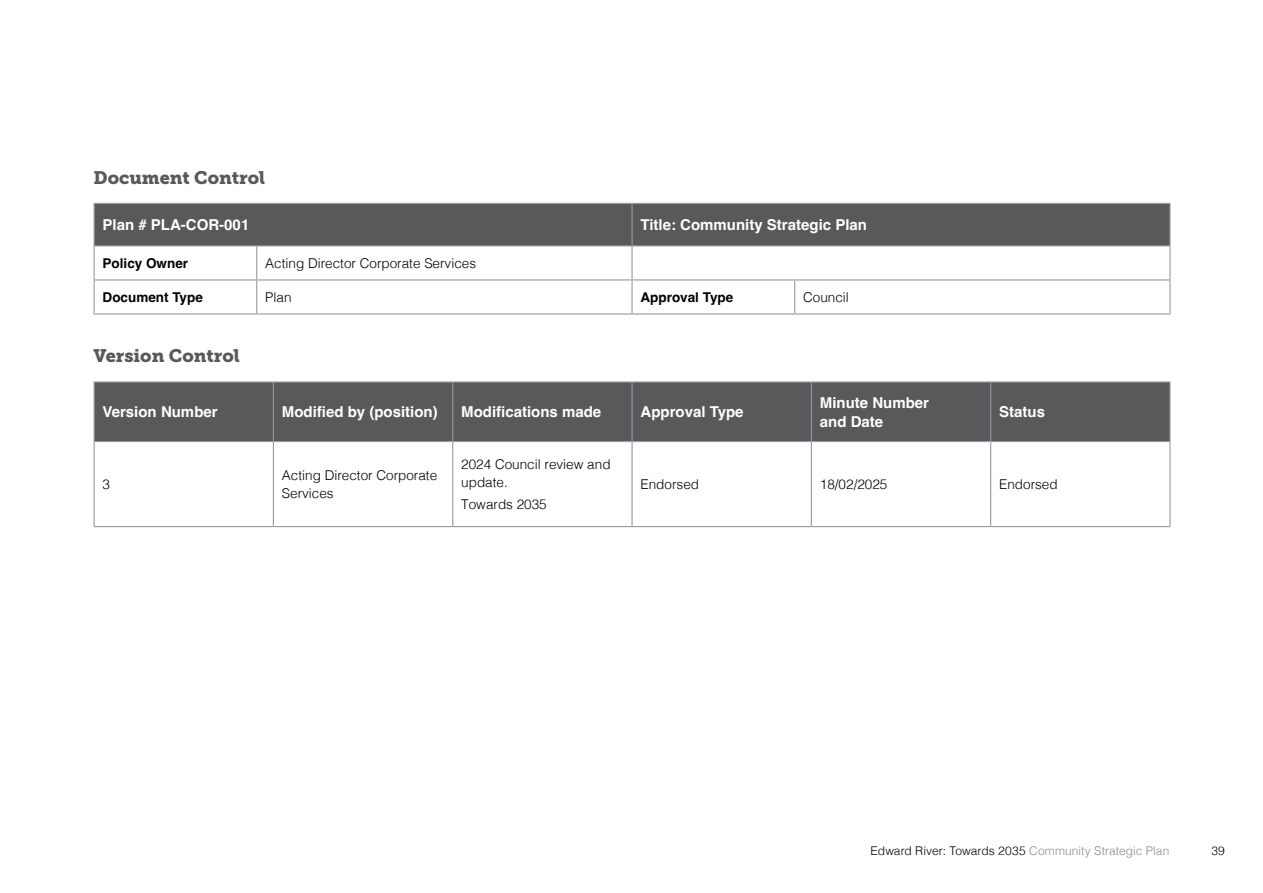
<style>
.page{position:relative;width:1263px;height:893px;background:#fff}
.page>*{position:absolute;margin:0;border:0;box-sizing:border-box;transform-origin:0 0}
.t1{font:18px "Museo Slab 900";color:#58595b}
.t2{font:700 15px/19.2px "Helvetica";color:#fff}
.t3{font:300 13.5px/18px "Helvetica";color:#000}
.t4{font:700 13.5px "Helvetica";color:#000}
.t5{font:300 12px "Helvetica";letter-spacing:.005em;color:#000}
.s1{color:#888a8d}
</style>
<div class="page">
<div style="left:95px;top:204px;width:1074px;height:41px;background:#58595b"></div>
<hr style="left:256px;top:246px;width:1px;height:33px;background:#97999c">
<hr style="left:632px;top:245px;width:163px;height:1px;background:#97999c">
<hr style="left:631px;top:246px;width:2px;height:33px;background:#97999c">
<hr style="left:795px;top:245px;width:375px;height:1px;background:#97999c">
<hr style="left:1169px;top:246px;width:1px;height:33px;background:#97999c">
<hr style="left:256px;top:280px;width:1px;height:33px;background:#97999c">
<hr style="left:632px;top:279px;width:163px;height:1px;background:#97999c">
<hr style="left:631px;top:280px;width:2px;height:33px;background:#97999c">
<hr style="left:795px;top:279px;width:375px;height:1px;background:#97999c">
<hr style="left:794px;top:280px;width:1px;height:33px;background:#97999c">
<hr style="left:1169px;top:280px;width:1px;height:33px;background:#97999c">
<hr style="left:632px;top:313px;width:163px;height:2px;background:#97999c">
<hr style="left:795px;top:313px;width:375px;height:2px;background:#97999c">
<hr style="left:94px;top:203px;width:163px;height:1px;background:#97999c">
<hr style="left:94px;top:204px;width:1px;height:41px;background:#97999c">
<hr style="left:257px;top:203px;width:375px;height:1px;background:#97999c">
<hr style="left:632px;top:203px;width:163px;height:1px;background:#97999c">
<hr style="left:631px;top:204px;width:2px;height:41px;background:#97999c">
<hr style="left:795px;top:203px;width:375px;height:1px;background:#97999c">
<hr style="left:1169px;top:204px;width:1px;height:41px;background:#97999c">
<hr style="left:94px;top:245px;width:163px;height:1px;background:#97999c">
<hr style="left:94px;top:246px;width:1px;height:33px;background:#97999c">
<hr style="left:257px;top:245px;width:375px;height:1px;background:#97999c">
<hr style="left:94px;top:279px;width:163px;height:1px;background:#97999c">
<hr style="left:94px;top:280px;width:1px;height:33px;background:#97999c">
<hr style="left:257px;top:279px;width:375px;height:1px;background:#97999c">
<hr style="left:94px;top:313px;width:163px;height:2px;background:#97999c">
<hr style="left:257px;top:313px;width:375px;height:2px;background:#97999c">
<div style="left:95px;top:383px;width:1074px;height:58px;background:#58595b"></div>
<hr style="left:273px;top:383px;width:1px;height:58px;background:#97999c">
<hr style="left:452px;top:383px;width:1px;height:58px;background:#97999c">
<hr style="left:632px;top:381px;width:179px;height:2px;background:#97999c">
<hr style="left:631px;top:383px;width:2px;height:58px;background:#97999c">
<hr style="left:811px;top:381px;width:180px;height:2px;background:#97999c">
<hr style="left:811px;top:383px;width:1px;height:58px;background:#97999c">
<hr style="left:991px;top:381px;width:179px;height:2px;background:#97999c">
<hr style="left:990px;top:383px;width:1px;height:58px;background:#97999c">
<hr style="left:1169px;top:383px;width:1px;height:58px;background:#97999c">
<hr style="left:273px;top:442px;width:1px;height:84px;background:#97999c">
<hr style="left:452px;top:442px;width:1px;height:84px;background:#97999c">
<hr style="left:632px;top:441px;width:179px;height:1px;background:#97999c">
<hr style="left:631px;top:442px;width:2px;height:84px;background:#97999c">
<hr style="left:811px;top:441px;width:180px;height:1px;background:#97999c">
<hr style="left:811px;top:442px;width:1px;height:84px;background:#97999c">
<hr style="left:991px;top:441px;width:179px;height:1px;background:#97999c">
<hr style="left:990px;top:442px;width:1px;height:84px;background:#97999c">
<hr style="left:1169px;top:442px;width:1px;height:84px;background:#97999c">
<hr style="left:632px;top:526px;width:179px;height:1px;background:#97999c">
<hr style="left:811px;top:526px;width:180px;height:1px;background:#97999c">
<hr style="left:991px;top:526px;width:179px;height:1px;background:#97999c">
<hr style="left:94px;top:381px;width:179px;height:2px;background:#97999c">
<hr style="left:94px;top:383px;width:1px;height:58px;background:#97999c">
<hr style="left:273px;top:381px;width:180px;height:2px;background:#97999c">
<hr style="left:453px;top:381px;width:179px;height:2px;background:#97999c">
<hr style="left:94px;top:441px;width:179px;height:1px;background:#97999c">
<hr style="left:94px;top:442px;width:1px;height:84px;background:#97999c">
<hr style="left:273px;top:441px;width:180px;height:1px;background:#97999c">
<hr style="left:453px;top:441px;width:179px;height:1px;background:#97999c">
<hr style="left:94px;top:526px;width:179px;height:1px;background:#97999c">
<hr style="left:273px;top:526px;width:180px;height:1px;background:#97999c">
<hr style="left:453px;top:526px;width:179px;height:1px;background:#97999c">
<h1 class="t1" style="left:94px;top:167px;width:173px">Document Control</h1>
<p class="t2" style="left:103px;top:217px;width:148px">Plan # PLA-COR-001</p>
<p class="t2" style="left:640px;top:217px;width:228px">Title: Community Strategic Plan</p>
<p class="t4" style="left:103px;top:255px;width:87px">Policy Owner</p>
<p class="t3" style="left:265px;top:253px;width:212px">Acting Director Corporate Services</p>
<p class="t4" style="left:103px;top:289px;width:102px">Document Type</p>
<p class="t3" style="left:265px;top:287px;width:28px">Plan</p>
<p class="t4" style="left:640px;top:289px;width:94px">Approval Type</p>
<p class="t3" style="left:803px;top:287px;width:47px">Council</p>
<h1 class="t1" style="left:94px;top:345px;width:148px">Version Control</h1>
<p class="t2" style="left:103px;top:404px;width:117px">Version Number</p>
<p class="t2" style="left:282px;top:404px;width:157px">Modified by (position)</p>
<p class="t2" style="left:461px;top:404px;width:142px">Modifications made</p>
<p class="t2" style="left:640px;top:404px;width:105px">Approval Type</p>
<p class="t2" style="left:820px;top:395px;width:111px">Minute Number and Date</p>
<p class="t2" style="left:999px;top:404px;width:47px">Status</p>
<p class="t3" style="left:103px;top:474px;width:9px">3</p>
<p class="t3" style="left:282px;top:465px;width:157px">Acting Director Corporate<br>Services</p>
<p class="t3" style="left:461px;top:454px;width:151px">2024 Council review and update.</p>
<p class="t3" style="left:461px;top:494px;width:87px">Towards 2035</p>
<p class="t3" style="left:640px;top:474px;width:60px">Endorsed</p>
<p class="t3" style="left:820px;top:474px;width:69px">18/02/2025</p>
<p class="t3" style="left:999px;top:474px;width:60px">Endorsed</p>
<p class="t5" style="left:871px;top:840px;width:300px">Edward River: Towards 2035 <span class="s1">Community Strategic Plan</span></p>
<p class="t5" style="left:1211px;top:840px;width:15px">39</p>
</div>
